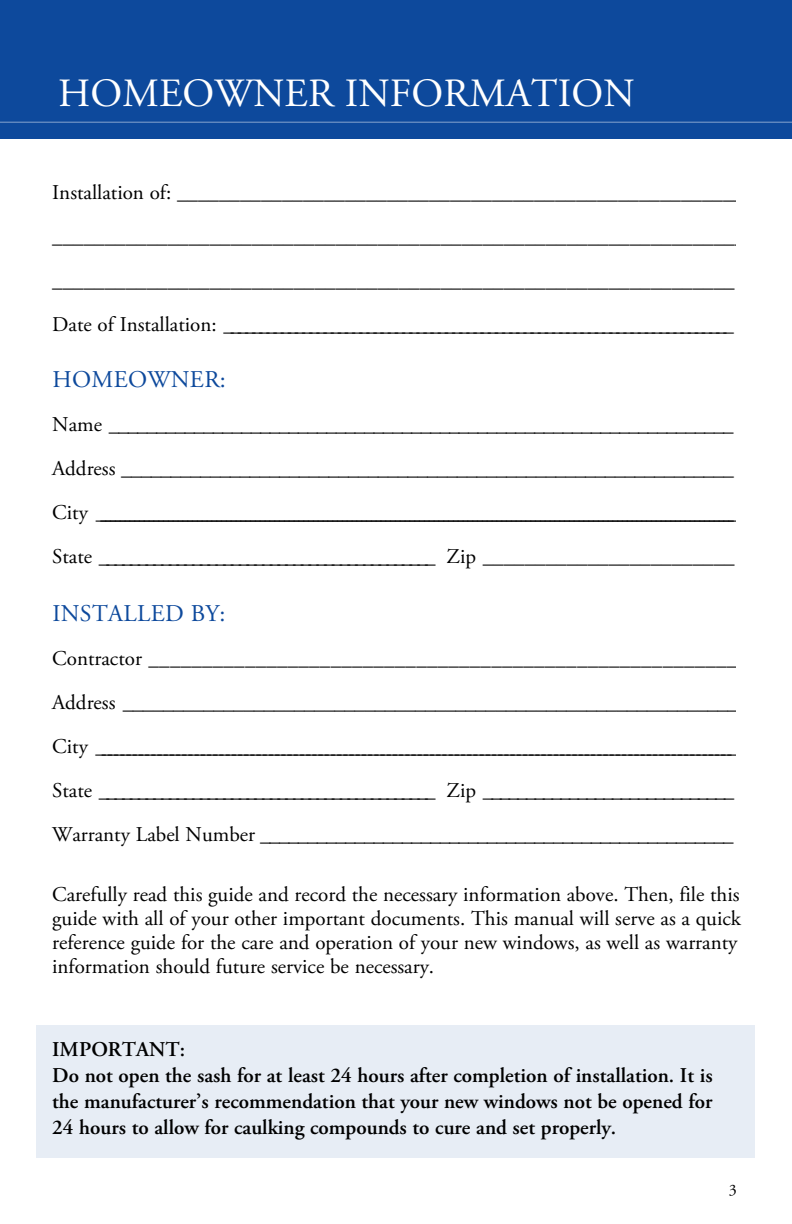
<style>
.page{position:relative;width:792px;height:1224px;background:#fff}
.page>*{position:absolute;margin:0;border:0;box-sizing:border-box;transform-origin:0 0}
.t1{font:40px "Adobe Garamond Pro";letter-spacing:.005em;color:#fff}
.t2{font:24px "Adobe Garamond Pro";letter-spacing:.015em;color:#0d499c}
.t3{font:21px/44px "Adobe Garamond Pro";color:#000}
.t4{font:600 21px/26px "Adobe Garamond Pro";color:#000}
.t5{font:16px "Adobe Garamond Pro";color:#000}
</style>
<div class="page">
<div style="left:0;top:0;width:792px;height:138px;background:#0d499c"></div>
<hr style="left:0;top:122px;width:792px;height:1px;background:#86a4ce">
<div style="left:36px;top:1025px;width:718px;height:132px;background:#e7edf5"></div>
<h1 class="t1" style="left:58px;top:69px;width:578px">HOMEOWNER INFORMATION</h1>
<p class="t3" style="left:52px;top:171px;width:704px">Installation of: _______________________________________________________ __________________________________________________________________ _________________________________________________________________ D a t e o f I n s t a l l a t i o n : _______________________________________________________________________</p>
<p class="t2" style="left:52px;top:365px;width:175px">HOMEOWNER:</p>
<p class="t3" style="left:52px;top:403px;width:688px">Name __________________________________________________________________ Address ______________________________________________________________ C i t y ____________________________________________________________________________________________________________________________________ State ___________________________________________ Zip ________________________</p>
<p class="t2" style="left:52px;top:599px;width:175px">INSTALLED BY:</p>
<p class="t3" style="left:52px;top:637px;width:687px">Contractor _______________________________________________________ Address _____________________________________________________________ C i t y _______________________________________________________________________________________________________ State ___________________________________________ Zip _____________________________ Warranty Label Number __________________________________________________</p>
<p class="t3" style="left:52px;top:883px;width:690px;line-height:24px">Carefully read this guide and record the necessary information above. Then, file this guide with all of your other important documents. This manual will serve as a quick reference guide for the care and operation of your new windows, as well as warranty information should future service be necessary.</p>
<p class="t4" style="left:52px;top:1037px;width:662px">IMPORTANT:<br>Do not open the sash for at least 24 hours after completion of installation. It is the manufacturer’s recommendation that your new windows not be opened for 24 hours to allow for caulking compounds to cure and set properly.</p>
<p class="t5" style="left:729px;top:1180px;width:9px">3</p>
</div>
